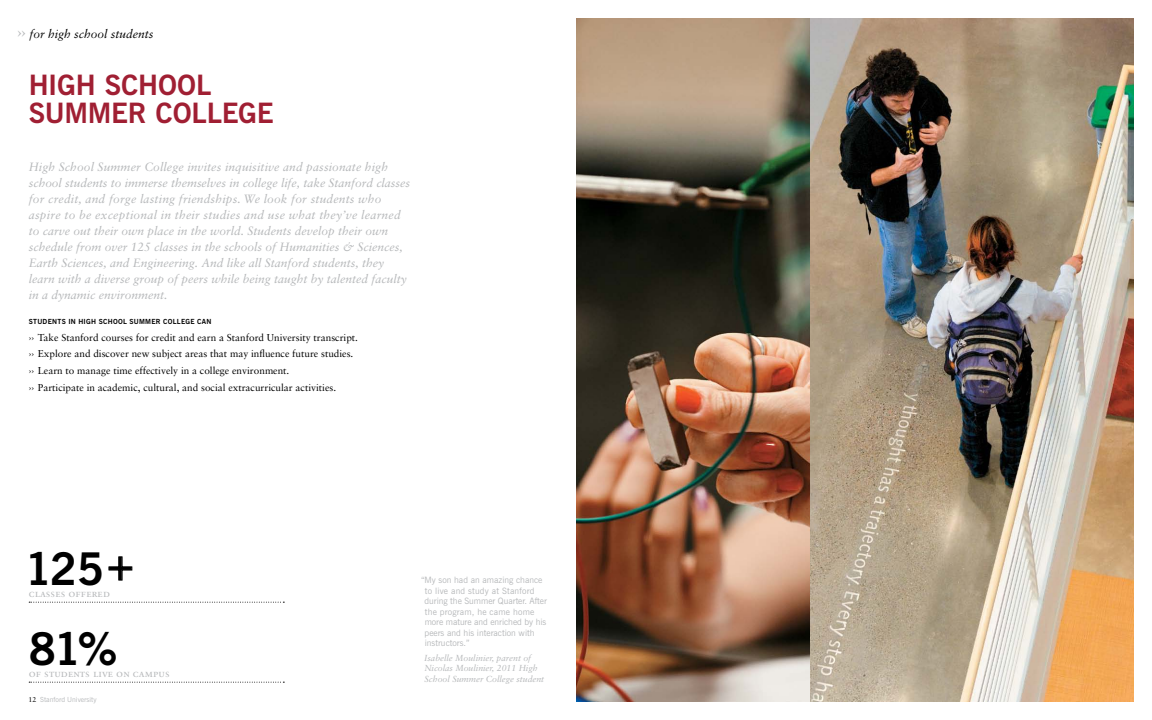
<style>
.page{position:relative;width:1152px;height:720px;background:#fff}
.page>*{position:absolute;margin:0;border:0;box-sizing:border-box;transform-origin:0 0}
.t1{font:700 45px "News Gothic BT";color:#000}
.t2{font:700 28px/28px "News Gothic BT";letter-spacing:-.01em;color:#a01f33}
.t3{font:italic 12px/16px "Sabon";color:#b6b8ba}
.t4{font:italic 12px "Sabon";color:#000}
.t5{font:10.5px "Sabon Roman SC";letter-spacing:.01em;color:#b6b8ba}
.t6{font:10px/16.8px "Sabon";color:#000}
.t7{font:8.8px/10.5px "News Gothic BT";color:#b6b8ba}
.t8{font:italic 8.8px/10.5px "Sabon";color:#b6b8ba}
.t9{font:700 7px "News Gothic BT";letter-spacing:.04em;color:#000}
.t10{font:7px "News Gothic BT";color:#b6b8ba}
.s1{font-style:normal;font-size:18px;color:#b6b8ba}
.s2{font-size:39px}
.s3{font-family:"Sabon";color:#000}
</style>
<div class="page">
<svg style="left:29px;top:682px;width:255px;height:1px"></svg>
<svg style="left:29px;top:602px;width:255px;height:1px"></svg>
<svg style="left:108px;top:556px;width:25px;height:25px"></svg>
<img style="left:810px;top:18px;width:324px;height:684px">
<img style="left:576px;top:18px;width:234px;height:684px">
<p class="t4" style="left:17px;top:27px;width:138px"><span class="s1">››</span> for high school students</p>
<h2 class="t2" style="left:29px;top:71px;width:145px">HIGH SCHOOL<br>SUMMER COLLEGE</h2>
<p class="t3" style="left:29px;top:159px;width:383px">High School Summer College invites inquisitive and passionate high school students to immerse themselves in college life, take Stanford classes for credit, and forge lasting friendships. We look for students who aspire to be exceptional in their studies and use what they’ve learned to carve out their own place in the world. Students develop their own schedule from over 125 classes in the schools of Humanities &amp; Sciences, Earth Sciences, and Engineering. And like all Stanford students, they learn with a diverse group of peers while being taught by talented faculty in a dynamic environment.</p>
<p class="t9" style="left:29px;top:317px;width:85px">STUDENTS IN HIGH SCHOOL</p>
<p class="t9" style="left:130px;top:317px;width:40px">SUMMER COLLEGE</p>
<p class="t9" style="left:197px;top:317px;width:11px">CAN</p>
<p class="t6" style="left:29px;top:329px;width:331px">›› Take Stanford courses for credit and earn a Stanford University transcript. ›› Explore and discover new subject areas that may influence future studies. ›› Learn to manage time effectively in a college environment.<br>›› Participate in academic, cultural, and social extracurricular activities.</p>
<h1 class="t1" style="left:25px;top:542px;width:113px">125<span class="s2">+</span></h1>
<p class="t5" style="left:29px;top:588px;width:83px">classes offered</p>
<h1 class="t1" style="left:29px;top:622px;width:90px">81%</h1>
<p class="t5" style="left:29px;top:668px;width:142px">of students live on campus</p>
<p class="t10" style="left:29px;top:695px;width:70px"><span class="s3">12</span> Stanford U niversity</p>
<p class="t7" style="left:425px;top:575px;width:124px;text-indent:-4px">“My son had an amazing chance to live and study at Stanford during the Summer Quarter. After the program, he came home more mature and enriched by his peers and his interaction with instructors.”</p>
<p class="t8" style="left:424px;top:653px;width:122px">Isabelle Moulinier, parent of<br>Nicolas Moulinier, 2011 High<br>School Summer College student</p>
</div>
